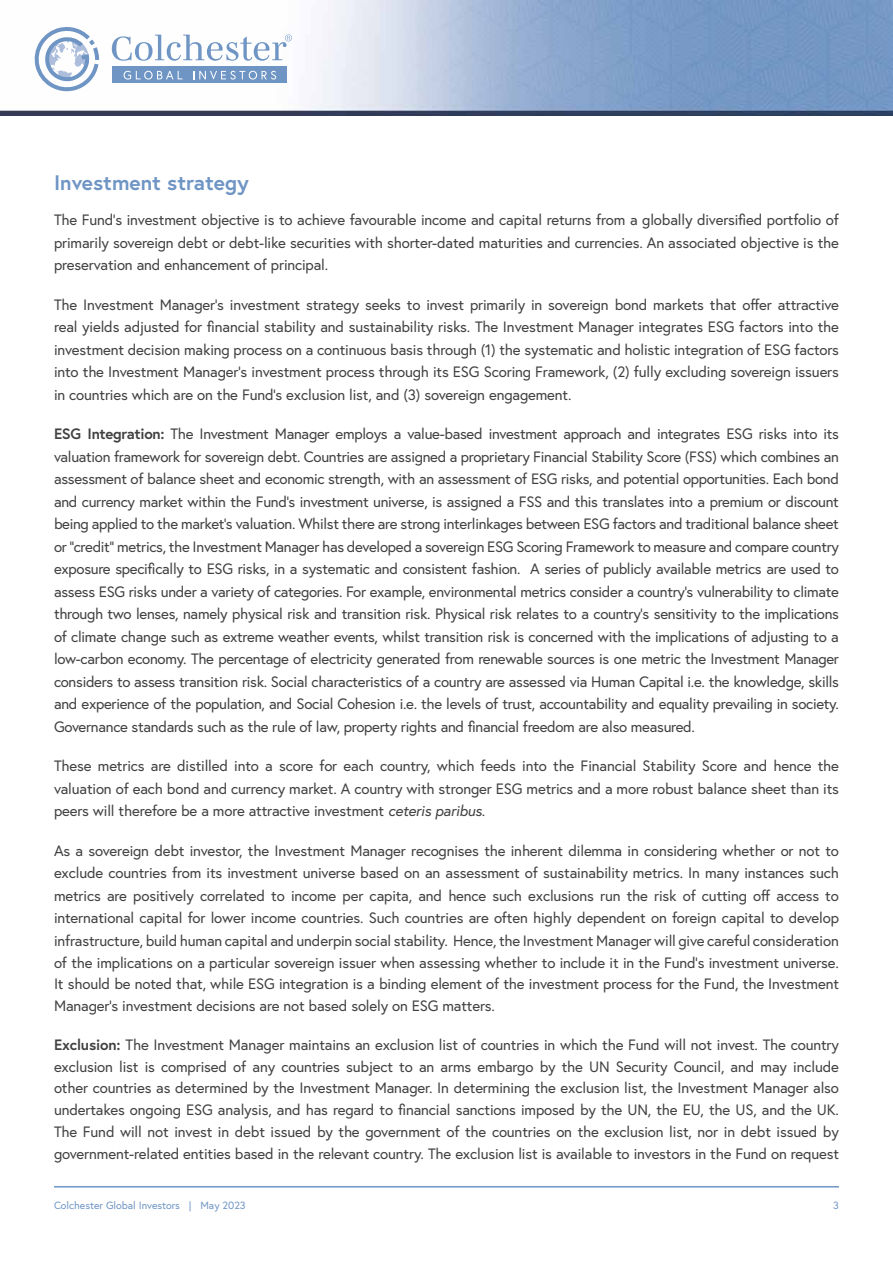
<style>
.page{position:relative;width:893px;height:1263px;background:#fff}
.page>*{position:absolute;margin:0;border:0;box-sizing:border-box;transform-origin:0 0}
.t1{font:700 21px "Europa";color:#6f95c5}
.t2{font:15px/22.5px "Europa";letter-spacing:-.01em;color:#414042;text-align:justify}
.t3{font:10.5px "Europa";color:#6f95c5}
.s1{font-weight:700}
.s2{font-style:italic}
</style>
<div class="page">
<hr style="left:54px;top:1186px;width:785px;height:1px;background:#6f95c5">
<img style="left:0;top:0;width:893px;height:115px">
<div style="left:112px;top:67px;width:175px;height:16px;background:#6f95c5"></div>
<svg style="left:35px;top:27px;width:64px;height:64px"></svg>
<svg style="left:124px;top:71px;width:58px;height:9px"></svg>
<svg style="left:193px;top:71px;width:83px;height:9px"></svg>
<svg style="left:112px;top:34px;width:180px;height:27px"></svg>
<h1 class="t1" style="left:54px;top:168px;width:196px">Investment strategy</h1>
<p class="t2" style="left:54px;top:209px;width:786px">The Fund’s investment objective is to achieve favourable income and capital returns from a globally diversified portfolio of primarily sovereign debt or debt-like securities with shorter-dated maturities and currencies. An associated objective is the preservation and enhancement of principal.</p>
<p class="t2" style="left:54px;top:293px;width:786px">The Investment Manager’s investment strategy seeks to invest primarily in sovereign bond markets that offer attractive real yields adjusted for financial stability and sustainability risks. The Investment Manager integrates ESG factors into the investment decision making process on a continuous basis through (1) the systematic and holistic integration of ESG factors into the Investment Manager’s investment process through its ESG Scoring Framework, (2) fully excluding sovereign issuers in countries which are on the Fund’s exclusion list, and (3) sovereign engagement.</p>
<p class="t2" style="left:54px;top:423px;width:787px"><span class="s1">ESG Integration:</span> The Investment Manager employs a value-based investment approach and integrates ESG risks into its valuation framework for sovereign debt. Countries are assigned a proprietary Financial Stability Score (FSS) which combines an assessment of balance sheet and economic strength, with an assessment of ESG risks, and potential opportunities. Each bond and currency market within the Fund’s investment universe, is assigned a FSS and this translates into a premium or discount being applied to the market’s valuation. Whilst there are strong interlinkages between ESG factors and traditional balance sheet or “credit” metrics, the Investment Manager has developed a sovereign ESG Scoring Framework to measure and compare country exposure specifically to ESG risks, in a systematic and consistent fashion. A series of publicly available metrics are used to assess ESG risks under a variety of categories. For example, environmental metrics consider a country’s vulnerability to climate through two lenses, namely physical risk and transition risk. Physical risk relates to a country’s sensitivity to the implications of climate change such as extreme weather events, whilst transition risk is concerned with the implications of adjusting to a low-carbon economy. The percentage of electricity generated from renewable sources is one metric the Investment Manager considers to assess transition risk. Social characteristics of a country are assessed via Human Capital i.e. the knowledge, skills and experience of the population, and Social Cohesion i.e. the levels of trust, accountability and equality prevailing in society.<br>Governance standards such as the rule of law, property rights and financial freedom are also measured.</p>
<p class="t2" style="left:54px;top:755px;width:786px">These metrics are distilled into a score for each country, which feeds into the Financial Stability Score and hence the valuation of each bond and currency market. A country with stronger ESG metrics and a more robust balance sheet than its peers will therefore be a more attractive investment <span class="s2">ceteris paribus</span>.</p>
<p class="t2" style="left:54px;top:839px;width:787px">As a sovereign debt investor, the Investment Manager recognises the inherent dilemma in considering whether or not to exclude countries from its investment universe based on an assessment of sustainability metrics. In many instances such metrics are positively correlated to income per capita, and hence such exclusions run the risk of cutting off access to international capital for lower income countries. Such countries are often highly dependent on foreign capital to develop infrastructure, build human capital and underpin social stability. Hence, the Investment Manager will give careful consideration of the implications on a particular sovereign issuer when assessing whether to include it in the Fund’s investment universe.<br>It should be noted that, while ESG integration is a binding element of the investment process for the Fund, the Investment Manager’s investment decisions are not based solely on ESG matters.</p>
<p class="t2" style="left:54px;top:1033px;width:787px;line-height:21.8px"><span class="s1">Exclusion:</span> The Investment Manager maintains an exclusion list of countries in which the Fund will not invest. The country exclusion list is comprised of any countries subject to an arms embargo by the UN Security Council, and may include other countries as determined by the Investment Manager. In determining the exclusion list, the Investment Manager also undertakes ongoing ESG analysis, and has regard to financial sanctions imposed by the UN, the EU, the US, and the UK.<br>The Fund will not invest in debt issued by the government of the countries on the exclusion list, nor in debt issued by government-related entities based in the relevant country. The exclusion list is available to investors in the Fund on request</p>
<p class="t3" style="left:54px;top:1198px;width:193px">Colchester Global Investors | May 2023</p>
<p class="t3" style="left:833px;top:1198px;width:7px">3</p>
</div>
